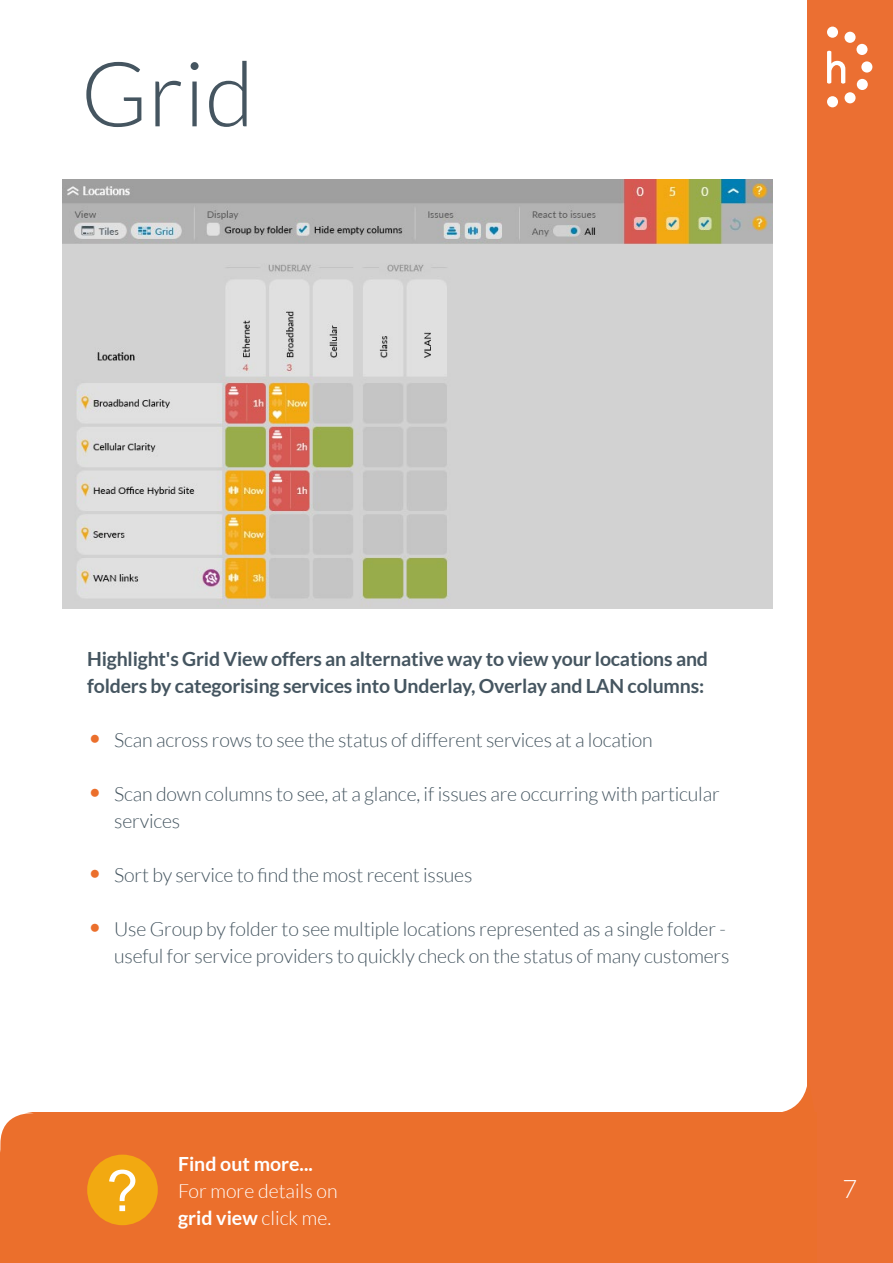
<style>
.page{position:relative;width:893px;height:1263px;background:#fff}
.page>*{position:absolute;margin:0;border:0;box-sizing:border-box;transform-origin:0 0}
.t1{font:300 90px "Lato";color:#455560}
.t2{font:57px "Arial";color:#fff}
.t3{font:300 25.5px "Lato";color:#fff}
.t4{font:300 19.5px/27px "Lato";letter-spacing:-.01em;color:#455560}
.t5{font:700 19.5px/27px "Lato";letter-spacing:-.01em;color:#455560}
.t6{font:700 19.5px "Lato";color:#fff}
.t7{font:300 19.5px "Lato";color:#fff}
.s1{font-size:27px;color:#eb6f2c}
.s2{font-weight:300}
</style>
<div class="page">
<img style="left:63px;top:179px;width:710px;height:429px">
<div style="left:808px;top:0;width:85px;height:1263px;background:#eb6f32"></div>
<div style="left:827px;top:96px;width:11px;height:11px;background:#fff;border-radius:50%"></div>
<div style="left:844px;top:92px;width:11px;height:11px;background:#fff;border-radius:50%"></div>
<div style="left:861px;top:61px;width:11px;height:12px;background:#fff;border-radius:50%"></div>
<div style="left:857px;top:79px;width:11px;height:11px;background:#fff;border-radius:50%"></div>
<div style="left:827px;top:27px;width:11px;height:11px;background:#fff;border-radius:50%"></div>
<div style="left:844px;top:32px;width:11px;height:11px;background:#fff;border-radius:50%"></div>
<div style="left:856px;top:44px;width:11px;height:11px;background:#fff;border-radius:50%"></div>
<svg style="left:827px;top:51px;width:18px;height:33px"></svg>
<div style="left:0;top:1113px;width:816px;height:150px;background:#eb6f2c"></div>
<svg style="left:736px;top:1077px;width:72px;height:36px"></svg>
<svg style="left:0;top:1112px;width:34px;height:40px"></svg>
<div style="left:87px;top:1154px;width:71px;height:71px;background:#f2a911;border-radius:50%"></div>
<h1 class="t1" style="left:81px;top:46px;width:175px">Grid</h1>
<p class="t5" style="left:87px;top:645px;width:622px">Highlight's Grid View offers an alternative way to view your locations and folders by categorising services into Underlay, Overlay and LAN columns:</p>
<p class="t4" style="left:87px;top:727px;width:567px"><span class="s1">•</span> Scan across rows to see the status of different services at a location</p>
<p class="t4" style="left:114px;top:781px;width:607px;text-indent:-27px"><span class="s1">•</span> Scan down columns to see, at a glance, if issues are occurring with particular services</p>
<p class="t4" style="left:87px;top:862px;width:387px"><span class="s1">•</span> Sort by service to find the most recent issues</p>
<p class="t4" style="left:87px;top:916px;width:644px;text-align:right"><span class="s1">•</span> Use Group by folder to see multiple locations represented as a single folder - useful for service providers to quickly check on the status of many customers</p>
<h2 class="t2" style="left:107px;top:1154px;width:33px">?</h2>
<p class="t6" style="left:178px;top:1152px;width:136px">Find out more...</p>
<p class="t7" style="left:178px;top:1180px;width:161px">For more details on</p>
<p class="t6" style="left:178px;top:1206px;width:155px">grid view <span class="s2">click me.</span></p>
<h3 class="t3" style="left:842px;top:1176px;width:16px">7</h3>
</div>
